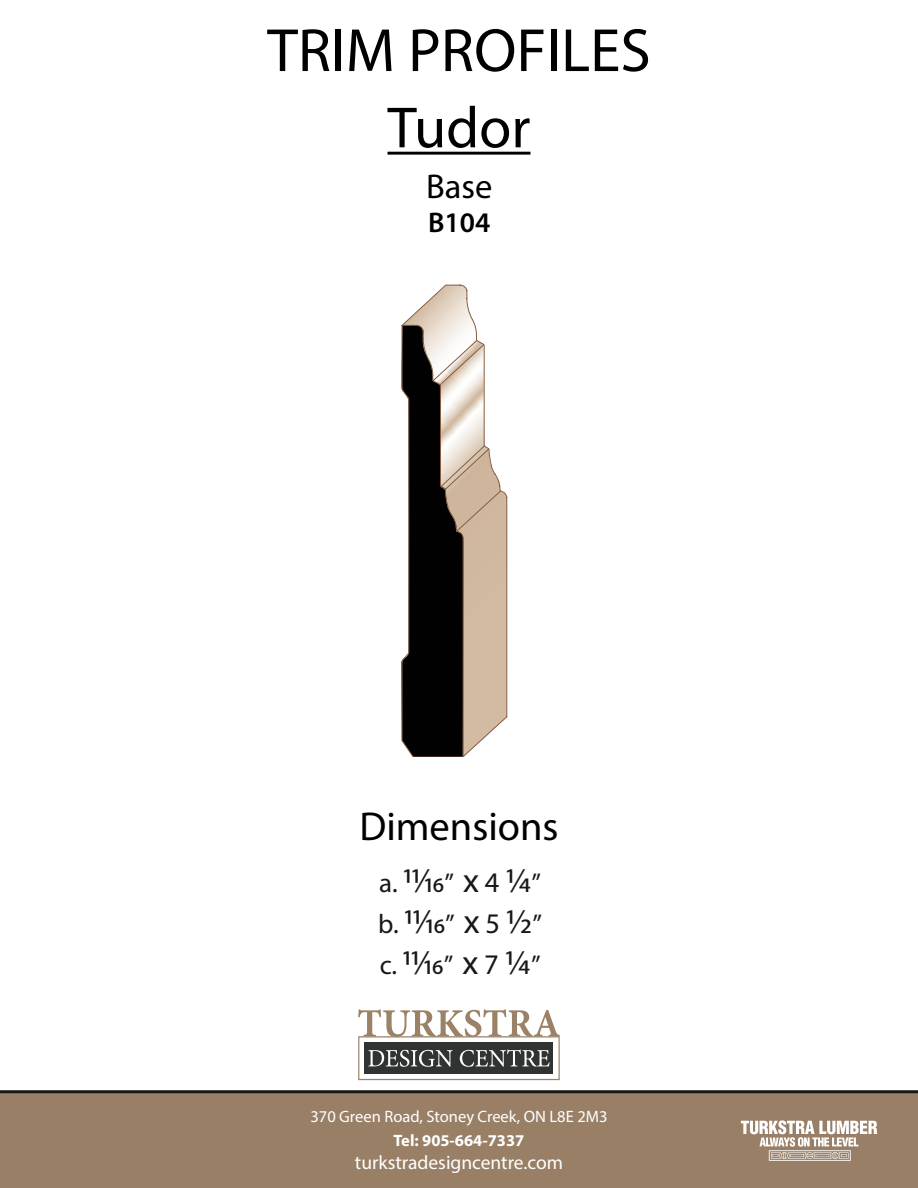
<style>
.page{position:relative;width:918px;height:1188px;background:#fff}
.page>*{position:absolute;margin:0;border:0;box-sizing:border-box;transform-origin:0 0}
.t1{font:61.5px "Myriad Pro";color:#000}
.t2{font:58.5px "Myriad Pro";color:#000}
.t3{font:40.5px "Myriad Pro";color:#000}
.t4{font:34.5px/41.4px "Myriad Pro";color:#181719;text-align:justify}
.t5{font:34.5px "Myriad Pro";color:#000}
.t6{font:600 28.5px "Myriad Pro";color:#000}
.t7{font:19.5px "Myriad Pro";color:#fff}
.t8{font:16.5px "Myriad Pro";color:#fff}
.t9{font:700 16.5px "Myriad Pro";color:#fff}
.s1{font-size:27px}
.s2{font-size:28.5px}
</style>
<div class="page">
<svg style="left:402px;top:285px;width:106px;height:438px"></svg>
<svg style="left:401px;top:325px;width:100px;height:432px"></svg>
<hr style="left:388px;top:152px;width:142px;height:3px;background:#000">
<div style="left:0;top:1093px;width:918px;height:95px;background:#987f66"></div>
<svg style="left:741px;top:1120px;width:136px;height:41px"></svg>
<hr style="left:0;top:1090px;width:918px;height:3px;background:#181719">
<svg style="left:358px;top:1009px;width:202px;height:71px"></svg>
<h1 class="t1" style="left:267px;top:12px;width:385px">TRIM PROFILES</h1>
<h2 class="t2" style="left:388px;top:92px;width:144px">Tudor</h2>
<p class="t5" style="left:426px;top:165px;width:68px">Base</p>
<p class="t6" style="left:428px;top:205px;width:64px">B104</p>
<p class="t3" style="left:359px;top:801px;width:201px">Dimensions</p>
<p class="t4" style="left:378px;top:859px;width:165px"><span class="s1">a.</span> 11⁄16<span class="s1">”</span> x <span class="s2">4</span> ¼<span class="s1">” b.</span> 11⁄16<span class="s1">”</span> x <span class="s2">5</span> ½<span class="s1">” c.</span> 11⁄16<span class="s1">”</span> x <span class="s2">7</span> ¼<span class="s1">”</span></p>
<p class="t8" style="left:310px;top:1106px;width:299px">370 Green Road, Stoney Creek, ON L8E 2M3</p>
<p class="t9" style="left:394px;top:1129px;width:132px">Tel: 905-664-7337</p>
<p class="t7" style="left:355px;top:1151px;width:210px">turkstradesigncentre.com</p>
</div>
